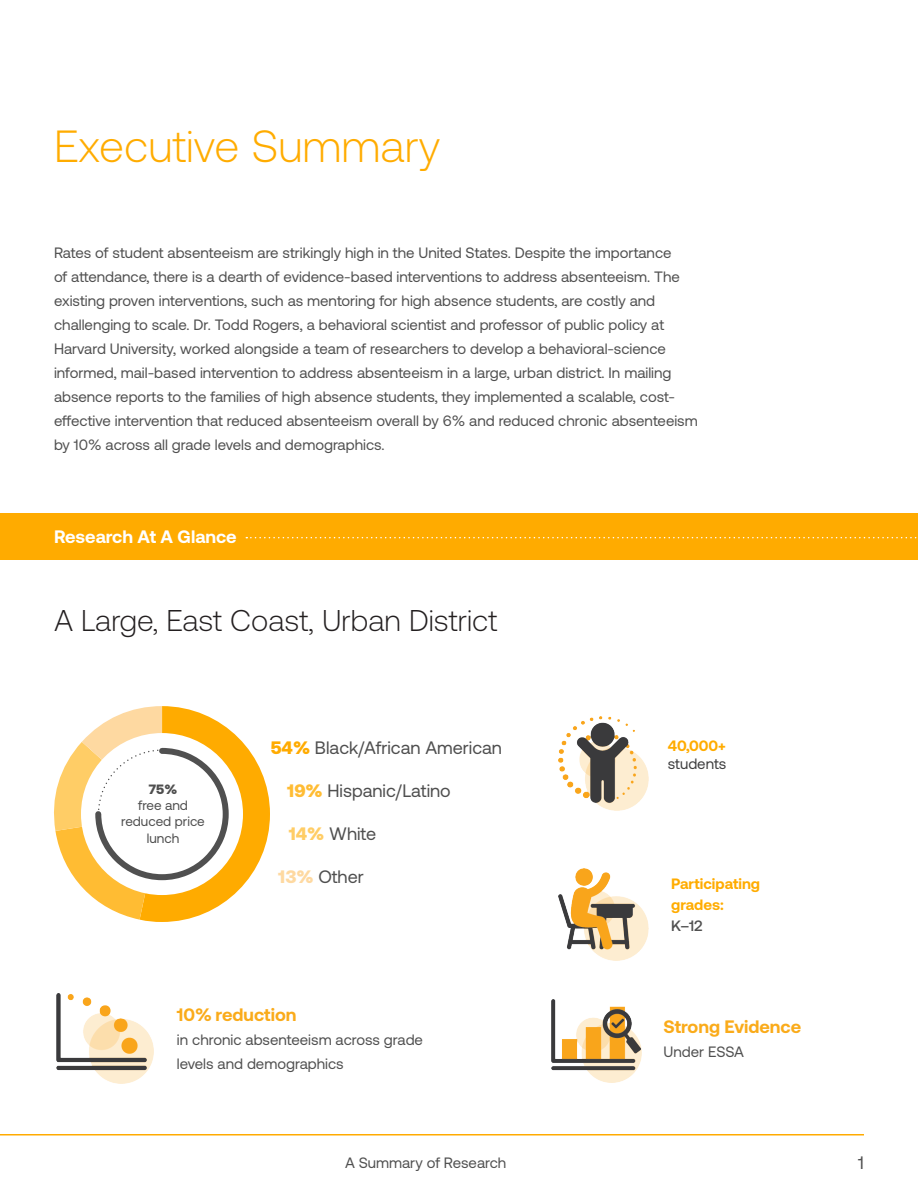
<style>
.page{position:relative;width:918px;height:1188px;background:#fff}
.page>*{position:absolute;margin:0;border:0;box-sizing:border-box;transform-origin:0 0}
.t1{font:300 45px "Aeonik";color:#ffac00}
.t2{font:300 30px "Aeonik";color:#231f20}
.t3{font:18px "Aeonik";color:#4f4f4f}
.t4{font:700 18px "Aeonik";color:#faab1a}
.t5{font:700 18px "Aeonik";color:#fff}
.t6{font:18px "Aeonik";color:#505050}
.t7{font:15px/24px "Aeonik";color:#505050}
.t8{font:700 15px/21px "Aeonik";color:#ffac00}
.t9{font:15px "Aeonik";color:#3e3e3f}
.t10{font:500 15px "Aeonik";color:#505050}
.t11{font:13.5px/16.2px "Aeonik";color:#4f4f4f;text-align:center}
.t12{font:900 13.5px "Aeonik";color:#4f4f4f}
.s1{font-weight:900;color:#ffab00}
.s2{font-weight:900;color:#ffbc33}
.s3{font-weight:900;color:#ffcd66}
.s4{font-weight:900;color:#fed9a1}
</style>
<div class="page">
<hr style="left:0;top:1134px;width:864px;height:2px;background:#ffab00">
<img style="left:551px;top:999px;width:90px;height:84px">
<div style="left:0;top:513px;width:918px;height:47px;background:#ffab00"></div>
<svg style="left:246px;top:537px;width:671px;height:1px"></svg>
<img style="left:559px;top:869px;width:90px;height:92px">
<img style="left:56px;top:993px;width:97px;height:90px">
<img style="left:559px;top:716px;width:90px;height:94px">
<svg style="left:54px;top:706px;width:216px;height:216px"></svg>
<h1 class="t1" style="left:54px;top:121px;width:388px">Executive Summary</h1>
<p class="t7" style="left:54px;top:240px;width:645px">Rates of student absenteeism are strikingly high in the United States. Despite the importance<br>of attendance, there is a dearth of evidence-based interventions to address absenteeism. The existing proven interventions, such as mentoring for high absence students, are costly and challenging to scale. Dr. Todd Rogers, a behavioral scientist and professor of public policy at Harvard University, worked alongside a team of researchers to develop a behavioral-science informed, mail-based intervention to address absenteeism in a large, urban district. In mailing absence reports to the families of high absence students, they implemented a scalable, cost&shy;effective intervention that reduced absenteeism overall by 6% and reduced chronic absenteeism by 10% across all grade levels and demographics.</p>
<p class="t5" style="left:54px;top:526px;width:184px">Research At A Glance</p>
<h2 class="t2" style="left:54px;top:605px;width:445px">A Large, East Coast, Urban District</h2>
<p class="t12" style="left:149px;top:781px;width:30px">75%</p>
<p class="t11" style="left:121px;top:797px;width:85px">free and reduced price lunch</p>
<p class="t3" style="left:271px;top:738px;width:233px"><span class="s1">54%</span> Black/African American</p>
<p class="t3" style="left:287px;top:781px;width:165px"><span class="s2">19%</span> Hispanic/Latino</p>
<p class="t3" style="left:289px;top:824px;width:89px"><span class="s3">14%</span> White</p>
<p class="t3" style="left:278px;top:867px;width:87px"><span class="s4">13%</span> Other</p>
<p class="t4" style="left:177px;top:1004px;width:121px">10% reduction</p>
<p class="t7" style="left:177px;top:1028px;width:248px">in chronic absenteeism across grade levels and demographics</p>
<p class="t7" style="left:345px;top:1151px;width:163px">A Summary of Research</p>
<p class="t8" style="left:668px;top:735px;width:60px">40,000+</p>
<p class="t9" style="left:668px;top:756px;width:60px">students</p>
<p class="t8" style="left:671px;top:873px;width:90px">Participating grades:</p>
<p class="t10" style="left:671px;top:917px;width:33px">K–12</p>
<p class="t4" style="left:664px;top:1017px;width:139px">Strong Evidence</p>
<p class="t7" style="left:664px;top:1040px;width:82px">Under ESSA</p>
<p class="t6" style="left:858px;top:1152px;width:7px">1</p>
</div>
